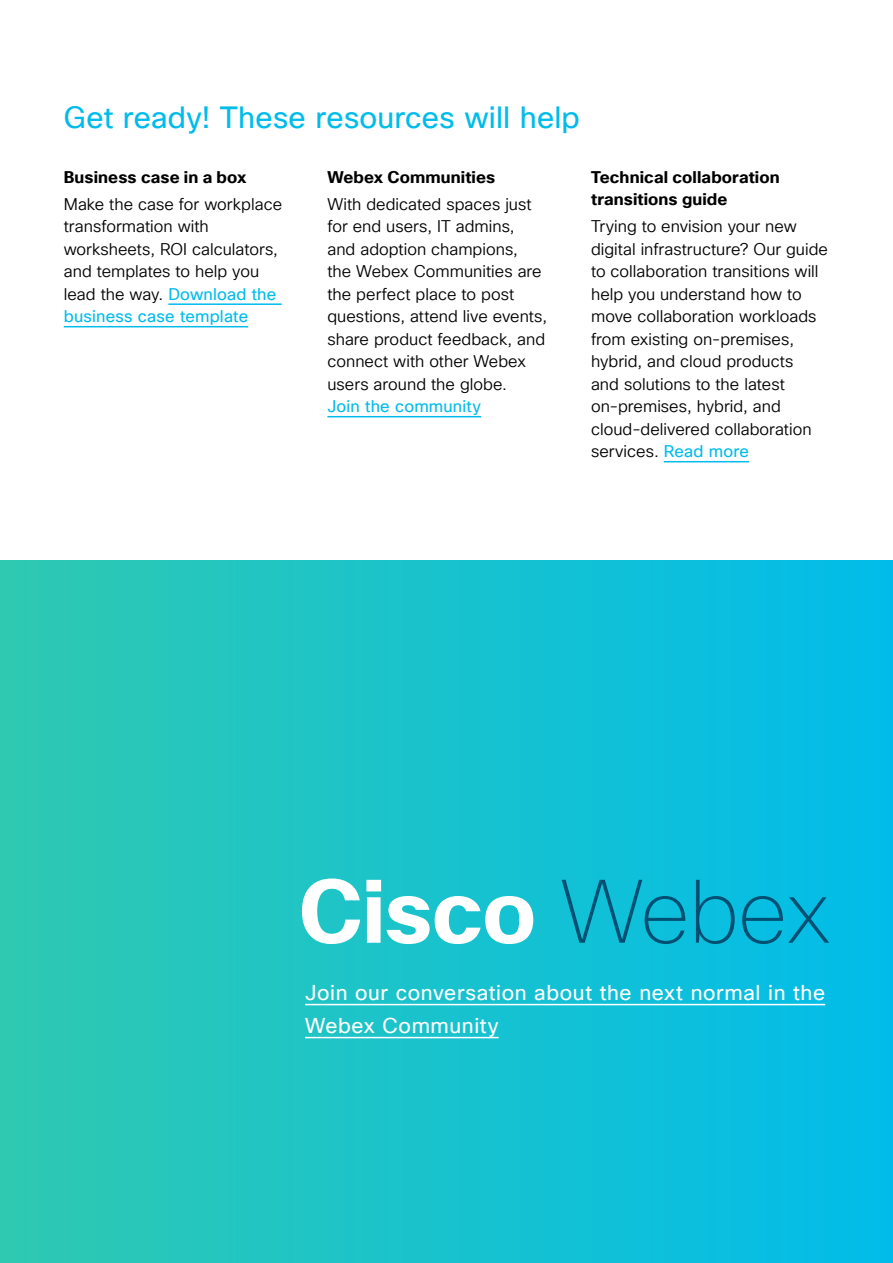
<style>
.page{position:relative;width:893px;height:1263px;background:#fff}
.page>*{position:absolute;margin:0;border:0;box-sizing:border-box;transform-origin:0 0}
.t1{font:30px "Cisco Sans TT";letter-spacing:.005em;color:#00bceb}
.t2{font:21px/33px "Cisco Sans TT";letter-spacing:.03em;color:#fff}
.t3{font:16.5px/22.5px "Cisco Sans TT Light";color:#000}
.t4{font:700 16.5px/22.5px "Cisco Sans TT";letter-spacing:.005em;color:#000}
.t5{font:16.5px "Cisco Sans TT";letter-spacing:.01em;color:#00bceb}
.s1{font-family:"Cisco Sans TT";color:#00bceb}
</style>
<div class="page">
<div style="left:0;top:560px;width:893px;height:702px;background:linear-gradient(to right,#2fc9b1,#01bcea)"></div>
<hr style="left:168px;top:303px;width:114px;height:2px;background:#00bceb">
<hr style="left:64px;top:326px;width:184px;height:1px;background:#00bceb">
<hr style="left:327px;top:416px;width:154px;height:1px;background:#00bceb">
<hr style="left:664px;top:461px;width:85px;height:1px;background:#00bceb">
<svg style="left:302px;top:878px;width:58px;height:66px"></svg>
<svg style="left:366px;top:880px;width:167px;height:64px"></svg>
<svg style="left:562px;top:880px;width:123px;height:64px;background:#0cabc6"></svg>
<svg style="left:696px;top:880px;width:39px;height:64px;background:#07a5c6"></svg>
<svg style="left:742px;top:896px;width:87px;height:48px;background:#04a5ca"></svg>
<hr style="left:305px;top:1004px;width:520px;height:1px;background:#fff">
<hr style="left:305px;top:1037px;width:194px;height:1px;background:#fff">
<h1 class="t1" style="left:64px;top:98px;width:517px">Get ready! These resources will help</h1>
<p class="t4" style="left:64px;top:166px;width:184px">Business case in a box</p>
<p class="t3" style="left:64px;top:193px;width:220px">Make the case for workplace transformation with worksheets, ROI calculators, and templates to help you lead the way. <span class="s1">Download the</span></p>
<p class="t5" style="left:64px;top:306px;width:186px">business case template</p>
<p class="t4" style="left:327px;top:166px;width:169px">Webex Communities</p>
<p class="t3" style="left:327px;top:193px;width:221px">With dedicated spaces just for end users, IT admins,<br>and adoption champions,<br>the Webex Communities are the perfect place to post questions, attend live events, share product feedback, and connect with other Webex users around the globe.</p>
<p class="t5" style="left:327px;top:396px;width:155px">Join the community</p>
<p class="t4" style="left:591px;top:166px;width:190px">Technical collaboration transitions guide</p>
<p class="t3" style="left:591px;top:216px;width:238px">Trying to envision your new digital infrastructure? Our guide to collaboration transitions will help you understand how to move collaboration workloads from existing on-premises, hybrid, and cloud products<br>and solutions to the latest on-premises, hybrid, and cloud-delivered collaboration services. <span class="s1">Read more</span></p>
<p class="t2" style="left:305px;top:977px;width:522px">Join our conversation about the next normal in the<br>Webex Community</p>
</div>
